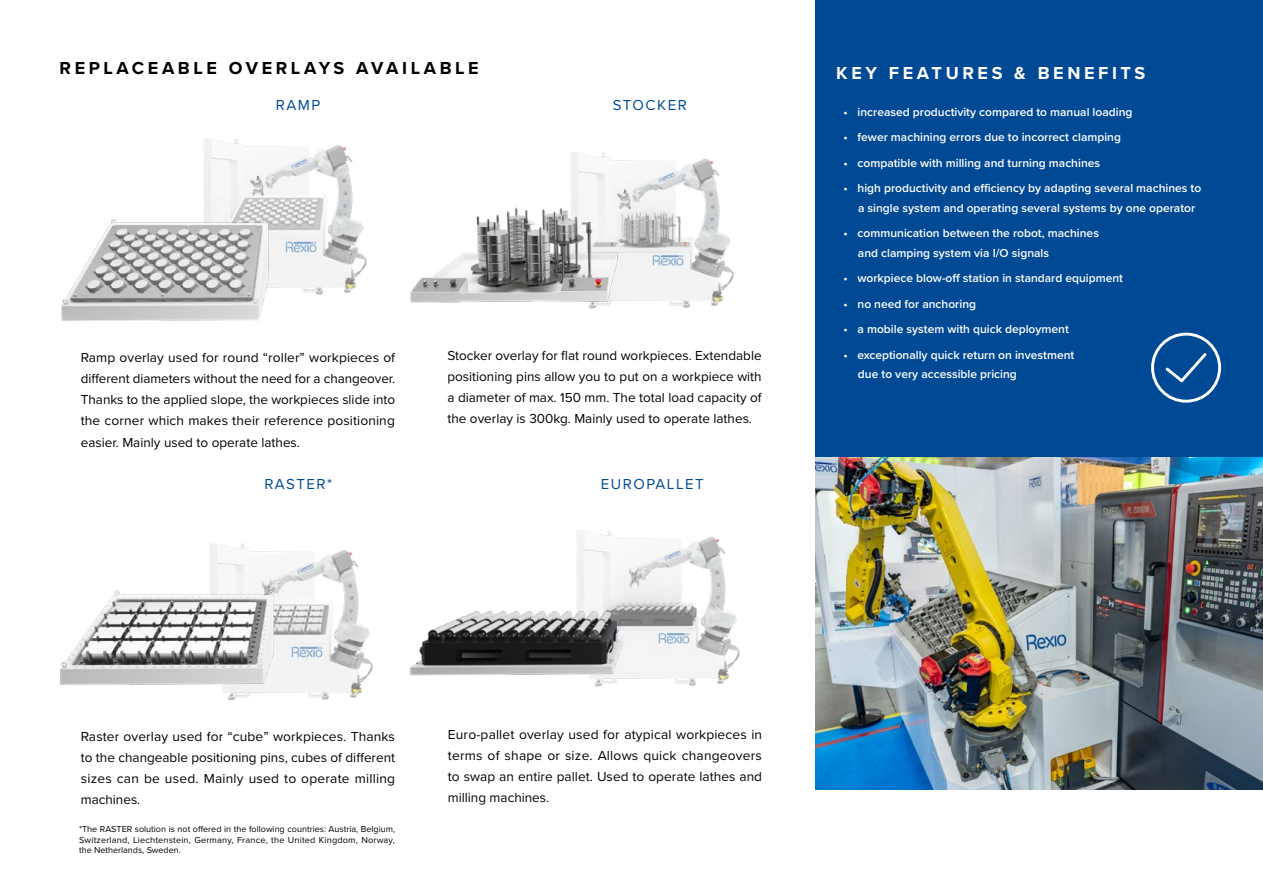
<style>
.page{position:relative;width:1263px;height:893px;background:#fff}
.page>*{position:absolute;margin:0;border:0;box-sizing:border-box;transform-origin:0 0}
.t1{font:700 18px "Proxima Nova";letter-spacing:.2em;color:#000}
.t2{font:700 18px "Proxima Nova";letter-spacing:.2em;color:#fff}
.t3{font:15px "Proxima Nova";letter-spacing:.1em;color:#004994}
.t4{font:13.5px/21px "Proxima Nova";color:#000;text-align:justify}
.t5{font:600 12px/19.5px "Proxima Nova";color:#fff}
.t6{font:9px/10.5px "Proxima Nova";letter-spacing:.015em;color:#000;text-align:justify}
</style>
<div class="page">
<img style="left:815px;top:457px;width:448px;height:333px">
<div style="left:815px;top:0;width:448px;height:457px;background:#004994"></div>
<div style="left:1151px;top:333px;width:70px;height:70px;border:3px solid #fff;border-radius:50%"></div>
<svg style="left:1165px;top:353px;width:42px;height:30px"></svg>
<img style="left:203px;top:139px;width:164px;height:156px">
<img style="left:61px;top:200px;width:220px;height:121px">
<img style="left:576px;top:530px;width:164px;height:156px">
<img style="left:410px;top:564px;width:226px;height:123px">
<img style="left:209px;top:544px;width:164px;height:156px">
<img style="left:60px;top:574px;width:227px;height:127px">
<img style="left:570px;top:152px;width:164px;height:156px">
<img style="left:410px;top:182px;width:220px;height:127px">
<h1 class="t1" style="left:60px;top:54px;width:421px">REPLACEABLE OVERLAYS AVAILABLE</h1>
<p class="t3" style="left:276px;top:94px;width:46px">RAMP</p>
<p class="t3" style="left:613px;top:94px;width:76px">STOCKER</p>
<p class="t4" style="left:81px;top:347px;width:316px">Ramp overlay used for round “roller” workpieces of different diameters without the need for a changeover.<br>Thanks to the applied slope, the workpieces slide into the corner which makes their reference positioning easier. Mainly used to operate lathes.</p>
<p class="t3" style="left:264px;top:473px;width:69px">RASTER*</p>
<p class="t4" style="left:447px;top:344px;width:316px">Stocker overlay for flat round workpieces. Extendable positioning pins allow you to put on a workpiece with a diameter of max. 150 mm. The total load capacity of the overlay is 300kg. Mainly used to operate lathes.</p>
<p class="t3" style="left:601px;top:473px;width:105px">EUROPALLET</p>
<h1 class="t2" style="left:836px;top:60px;width:310px">KEY FEATURES &amp; BENEFITS</h1>
<p class="t5" style="left:843px;top:102px;width:290px">• increased productivity compared to manual loading</p>
<p class="t5" style="left:843px;top:127px;width:279px">• fewer machining errors due to incorrect clamping</p>
<p class="t5" style="left:843px;top:153px;width:258px">• compatible with milling and turning machines</p>
<p class="t5" style="left:858px;top:178px;width:345px;text-indent:-14px">• high productivity and efficiency by adapting several machines to a single system and operating several systems by one operator</p>
<p class="t5" style="left:858px;top:223px;width:242px;text-indent:-14px">• communication between the robot, machines and clamping system via I/O signals</p>
<p class="t5" style="left:843px;top:268px;width:281px">• workpiece blow-off station in standard equipment</p>
<p class="t5" style="left:843px;top:294px;width:134px">• no need for anchoring</p>
<p class="t5" style="left:843px;top:319px;width:227px">• a mobile system with quick deployment</p>
<p class="t5" style="left:858px;top:345px;width:218px;text-indent:-14px">• exceptionally quick return on investment due to very accessible pricing</p>
<p class="t4" style="left:81px;top:725px;width:316px">Raster overlay used for “cube” workpieces. Thanks to the changeable positioning pins, cubes of different sizes can be used. Mainly used to operate milling machines.</p>
<p class="t6" style="left:79px;top:823px;width:318px">*The RASTER solution is not offered in the following countries: Austria, Belgium, Switzerland, Liechtenstein, Germany, France, the United Kingdom, Norway, the Netherlands, Sweden.</p>
<p class="t4" style="left:448px;top:723px;width:316px">Euro-pallet overlay used for atypical workpieces in terms of shape or size. Allows quick changeovers to swap an entire pallet. Used to operate lathes and milling machines.</p>
</div>
